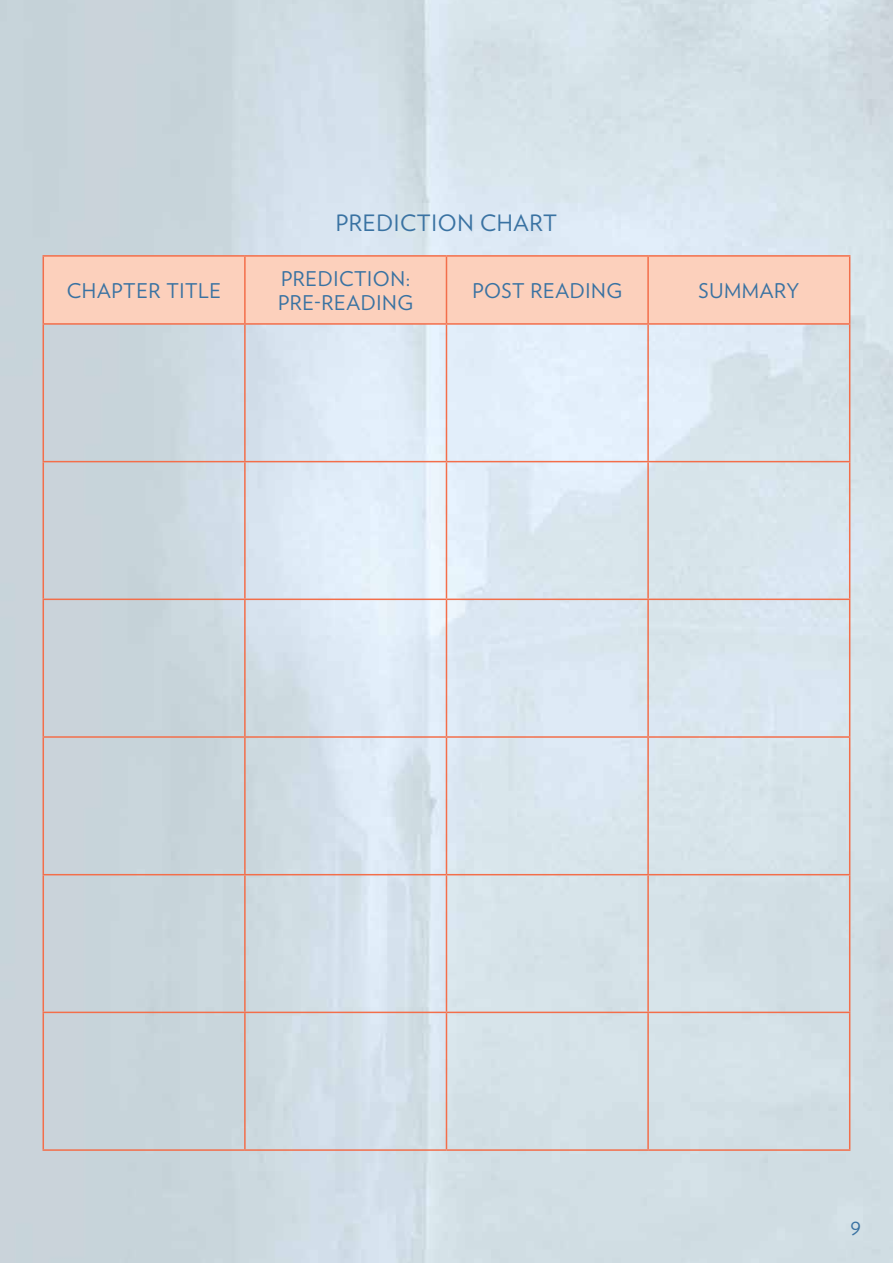
<style>
.page{position:relative;width:893px;height:1263px;background:#fff}
.page>*{position:absolute;margin:0;border:0;box-sizing:border-box;transform-origin:0 0}
.t1{font:22.5px "Verlag";letter-spacing:.03em;color:#3972a2}
.t2{font:20.25px/24.3px "Verlag";letter-spacing:.03em;color:#3972a2}
.t3{font:18px "Verlag";color:#3972a2}
</style>
<div class="page">
<div style="left:44px;top:257px;width:805px;height:66px;background:#fcd0bc"></div>
<hr style="left:43px;top:255px;width:202px;height:2px;background:#f36e4a">
<hr style="left:43px;top:257px;width:1px;height:66px;background:#f36e4a">
<hr style="left:245px;top:255px;width:201px;height:2px;background:#f36e4a">
<hr style="left:244px;top:257px;width:2px;height:66px;background:#f36e4a">
<hr style="left:446px;top:255px;width:202px;height:2px;background:#f36e4a">
<hr style="left:446px;top:257px;width:1px;height:66px;background:#f36e4a">
<hr style="left:648px;top:255px;width:202px;height:2px;background:#f36e4a">
<hr style="left:647px;top:257px;width:2px;height:66px;background:#f36e4a">
<hr style="left:849px;top:257px;width:1px;height:66px;background:#f36e4a">
<hr style="left:43px;top:323px;width:202px;height:2px;background:#f36e4a">
<hr style="left:43px;top:325px;width:1px;height:136px;background:#f36e4a">
<hr style="left:245px;top:323px;width:201px;height:2px;background:#f36e4a">
<hr style="left:244px;top:325px;width:2px;height:136px;background:#f36e4a">
<hr style="left:446px;top:323px;width:202px;height:2px;background:#f36e4a">
<hr style="left:446px;top:325px;width:1px;height:136px;background:#f36e4a">
<hr style="left:648px;top:323px;width:202px;height:2px;background:#f36e4a">
<hr style="left:647px;top:325px;width:2px;height:136px;background:#f36e4a">
<hr style="left:849px;top:325px;width:1px;height:136px;background:#f36e4a">
<hr style="left:43px;top:461px;width:202px;height:1px;background:#f36e4a">
<hr style="left:43px;top:462px;width:1px;height:136px;background:#f36e4a">
<hr style="left:245px;top:461px;width:201px;height:1px;background:#f36e4a">
<hr style="left:244px;top:462px;width:2px;height:136px;background:#f36e4a">
<hr style="left:446px;top:461px;width:202px;height:1px;background:#f36e4a">
<hr style="left:446px;top:462px;width:1px;height:136px;background:#f36e4a">
<hr style="left:648px;top:461px;width:202px;height:1px;background:#f36e4a">
<hr style="left:647px;top:462px;width:2px;height:136px;background:#f36e4a">
<hr style="left:849px;top:462px;width:1px;height:136px;background:#f36e4a">
<hr style="left:43px;top:598px;width:202px;height:2px;background:#f36e4a">
<hr style="left:43px;top:600px;width:1px;height:136px;background:#f36e4a">
<hr style="left:245px;top:598px;width:201px;height:2px;background:#f36e4a">
<hr style="left:244px;top:600px;width:2px;height:136px;background:#f36e4a">
<hr style="left:446px;top:598px;width:202px;height:2px;background:#f36e4a">
<hr style="left:446px;top:600px;width:1px;height:136px;background:#f36e4a">
<hr style="left:648px;top:598px;width:202px;height:2px;background:#f36e4a">
<hr style="left:647px;top:600px;width:2px;height:136px;background:#f36e4a">
<hr style="left:849px;top:600px;width:1px;height:136px;background:#f36e4a">
<hr style="left:43px;top:736px;width:202px;height:2px;background:#f36e4a">
<hr style="left:43px;top:738px;width:1px;height:136px;background:#f36e4a">
<hr style="left:245px;top:736px;width:201px;height:2px;background:#f36e4a">
<hr style="left:244px;top:738px;width:2px;height:136px;background:#f36e4a">
<hr style="left:446px;top:736px;width:202px;height:2px;background:#f36e4a">
<hr style="left:446px;top:738px;width:1px;height:136px;background:#f36e4a">
<hr style="left:648px;top:736px;width:202px;height:2px;background:#f36e4a">
<hr style="left:647px;top:738px;width:2px;height:136px;background:#f36e4a">
<hr style="left:849px;top:738px;width:1px;height:136px;background:#f36e4a">
<hr style="left:43px;top:874px;width:202px;height:1px;background:#f36e4a">
<hr style="left:43px;top:875px;width:1px;height:137px;background:#f36e4a">
<hr style="left:245px;top:874px;width:201px;height:1px;background:#f36e4a">
<hr style="left:244px;top:875px;width:2px;height:137px;background:#f36e4a">
<hr style="left:446px;top:874px;width:202px;height:1px;background:#f36e4a">
<hr style="left:446px;top:875px;width:1px;height:137px;background:#f36e4a">
<hr style="left:648px;top:874px;width:202px;height:1px;background:#f36e4a">
<hr style="left:647px;top:875px;width:2px;height:137px;background:#f36e4a">
<hr style="left:849px;top:875px;width:1px;height:137px;background:#f36e4a">
<hr style="left:43px;top:1012px;width:202px;height:1px;background:#f36e4a">
<hr style="left:43px;top:1013px;width:1px;height:136px;background:#f36e4a">
<hr style="left:245px;top:1012px;width:201px;height:1px;background:#f36e4a">
<hr style="left:244px;top:1013px;width:2px;height:136px;background:#f36e4a">
<hr style="left:446px;top:1012px;width:202px;height:1px;background:#f36e4a">
<hr style="left:446px;top:1013px;width:1px;height:136px;background:#f36e4a">
<hr style="left:648px;top:1012px;width:202px;height:1px;background:#f36e4a">
<hr style="left:647px;top:1013px;width:2px;height:136px;background:#f36e4a">
<hr style="left:849px;top:1013px;width:1px;height:136px;background:#f36e4a">
<hr style="left:43px;top:1149px;width:202px;height:2px;background:#f36e4a">
<hr style="left:245px;top:1149px;width:201px;height:2px;background:#f36e4a">
<hr style="left:446px;top:1149px;width:202px;height:2px;background:#f36e4a">
<hr style="left:648px;top:1149px;width:202px;height:2px;background:#f36e4a">
<p class="t2" style="left:67px;top:278px;width:156px">CHAPTER TITLE</p>
<p class="t1" style="left:336px;top:206px;width:223px">PREDICTION CHART</p>
<p class="t2" style="left:278px;top:265px;width:137px">PREDICTION:<br>PRE-READING</p>
<p class="t2" style="left:472px;top:278px;width:151px">POST READING</p>
<p class="t2" style="left:699px;top:278px;width:102px">SUMMARY</p>
<p class="t3" style="left:850px;top:1215px;width:12px">9</p>
</div>
